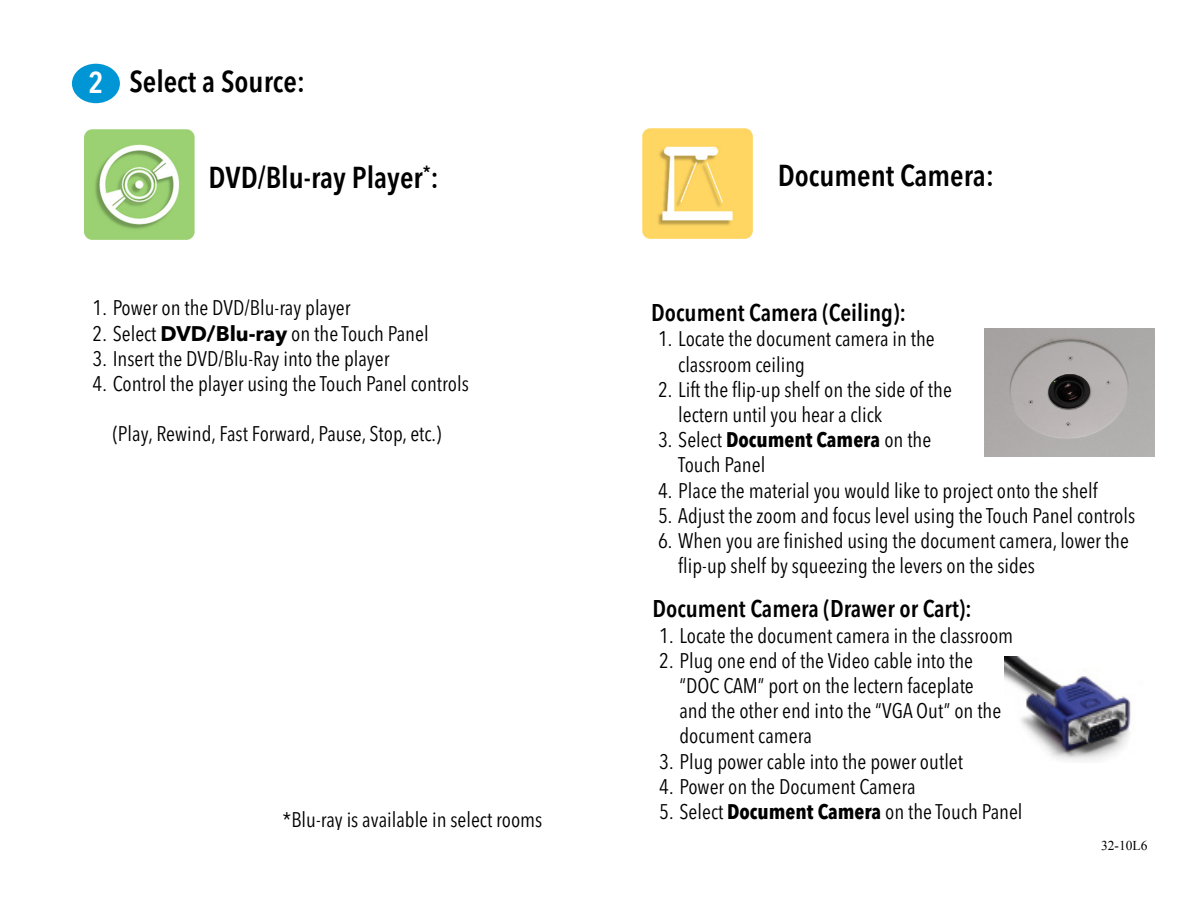
<style>
.page{position:relative;width:1188px;height:918px;background:#fff}
.page>*{position:absolute;margin:0;border:0;box-sizing:border-box;transform-origin:0 0}
.t1{font:600 condensed 30px "Avenir Next LT Pro";color:#000}
.t2{font:600 condensed 24px "Avenir Next LT Pro";color:#000}
.t3{font:condensed 21px/25.2px "Avenir Next LT Pro";color:#000}
.t4{font:13.5px "Times New Roman";color:#000}
.s1{color:#fff}
.s2{font-weight:700;font-stretch:normal}
.s3{font-weight:700}
</style>
<div class="page">
<div style="left:72px;top:64px;width:48px;height:39px;background:#0096d6;border-radius:50%"></div>
<img style="left:643px;top:129px;width:110px;height:110px">
<img style="left:985px;top:328px;width:170px;height:128px">
<img style="left:1005px;top:657px;width:128px;height:104px">
<img style="left:84px;top:129px;width:110px;height:110px">
<h1 class="t1" style="left:88px;top:63px;width:218px"><span class="s1">2</span> Select a Source:</h1>
<h1 class="t1" style="left:209px;top:159px;width:232px">DVD/Blu-ray Player<sup>*</sup>:</h1>
<p class="t3" style="left:92px;top:295px;width:260px">1. Power on the DVD/Blu-ray player</p>
<p class="t3" style="left:92px;top:321px;width:338px">2. Select <span class="s2">DVD/Blu-ray</span> on the Touch Panel</p>
<p class="t3" style="left:92px;top:346px;width:299px">3. Insert the DVD/Blu-Ray into the player</p>
<p class="t3" style="left:92px;top:371px;width:378px">4. Control the player using the Touch Panel controls</p>
<p class="t3" style="left:113px;top:421px;width:330px">(Play, Rewind, Fast Forward, Pause, Stop, etc.)</p>
<p class="t3" style="left:282px;top:807px;width:261px">*Blu-ray is available in select rooms</p>
<h1 class="t1" style="left:778px;top:157px;width:218px">Document Camera:</h1>
<p class="t2" style="left:651px;top:298px;width:256px">Document Camera (Ceiling):</p>
<p class="t3" style="left:678px;top:326px;width:258px;text-indent:-20px">1. Locate the document camera in the classroom ceiling</p>
<p class="t3" style="left:678px;top:377px;width:275px;text-indent:-20px">2. Lift the flip-up shelf on the side of the lectern until you hear a click</p>
<p class="t3" style="left:678px;top:427px;width:254px;text-indent:-20px">3. Select <span class="s3">Document Camera</span> on the<br>Touch Panel</p>
<p class="t3" style="left:658px;top:477px;width:441px">4. Place the material you would like to project onto the shelf</p>
<p class="t3" style="left:658px;top:503px;width:479px">5. Adjust the zoom and focus level using the Touch Panel controls</p>
<p class="t3" style="left:678px;top:528px;width:452px;text-indent:-20px">6. When you are finished using the document camera, lower the flip-up shelf by squeezing the levers on the sides</p>
<p class="t2" style="left:653px;top:594px;width:321px">Document Camera (Drawer or Cart):</p>
<p class="t3" style="left:659px;top:623px;width:356px">1. Locate the document camera in the classroom</p>
<p class="t3" style="left:680px;top:648px;width:323px;text-indent:-20px">2. Plug one end of the Video cable into the “DOC CAM” port on the lectern faceplate and the other end into the “VGA Out” on the document camera</p>
<p class="t3" style="left:659px;top:749px;width:305px">3. Plug power cable into the power outlet</p>
<p class="t3" style="left:659px;top:774px;width:258px">4. Power on the Document Camera</p>
<p class="t3" style="left:659px;top:799px;width:365px">5. Select <span class="s3">Document Camera</span> on the Touch Panel</p>
<p class="t4" style="left:1101px;top:837px;width:92px">32-10L6 - p11 N</p>
</div>
